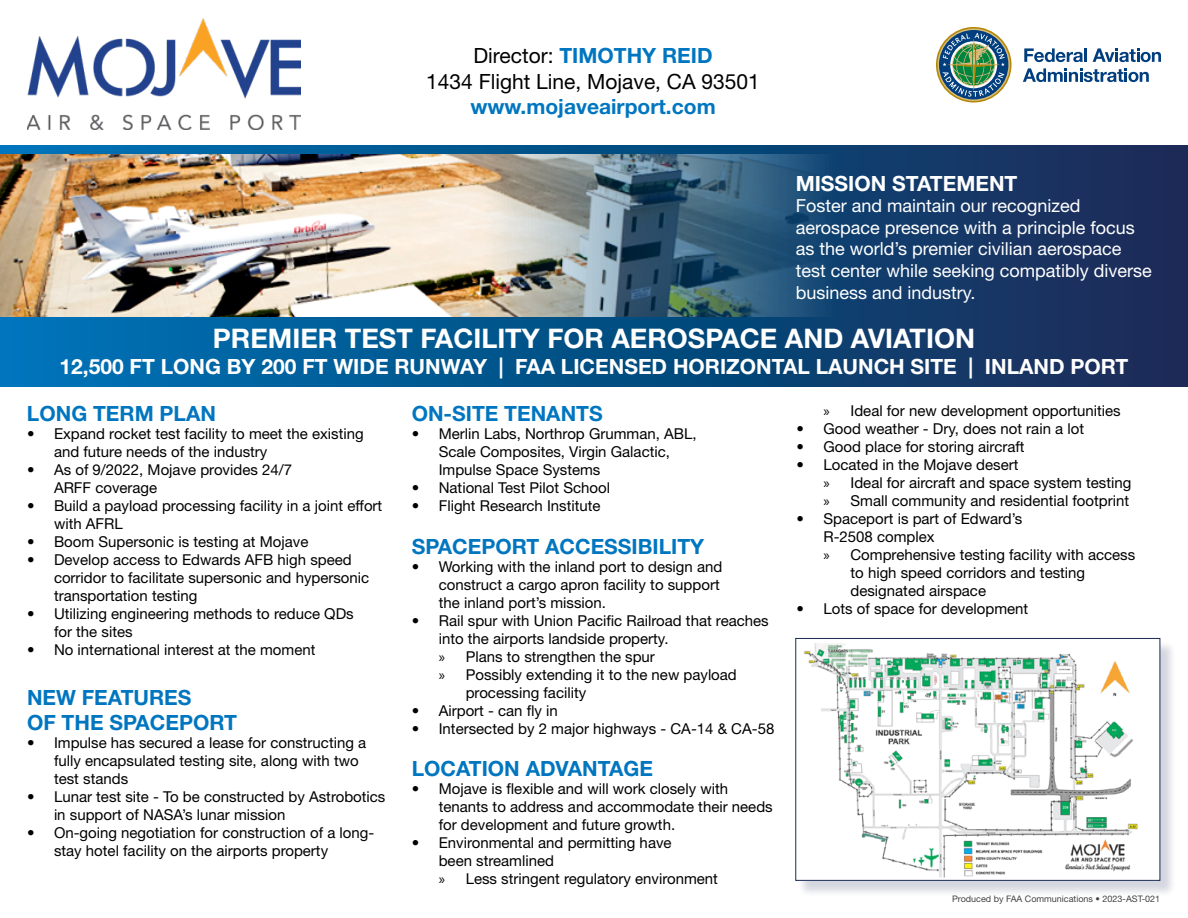
<style>
.page{position:relative;width:1188px;height:918px;background:#fff}
.page>*{position:absolute;margin:0;border:0;box-sizing:border-box;transform-origin:0 0}
.t1{font:700 27px "Helvetica Neue LT Std";color:#fff}
.t2{font:700 21px/25.2px "Helvetica Neue LT Std";color:#0076c0}
.t3{font:700 21px "Helvetica Neue LT Std";color:#fff}
.t4{font:21px/25.2px "Helvetica Neue LT Std";color:#000;text-align:center}
.t5{font:18px/21.6px "Helvetica Neue LT Std";color:#fff}
.t6{font:15px/18px "Helvetica Neue LT Std";color:#000}
.t7{font:9px "Helvetica Neue LT Std";color:#000}
.s1{font-weight:700;color:#0076c0}
.s2{font-family:"Myriad Pro"}
</style>
<div class="page">
<div style="left:0;top:145px;width:1188px;height:209px;background:linear-gradient(to right,#0075b8,#172953)"></div>
<img style="left:0;top:155px;width:862px;height:163px">
<div style="left:0;top:318px;width:1188px;height:68px;background:linear-gradient(to right,#0075b8,#172953)"></div>
<img style="left:27px;top:18px;width:273px;height:111px">
<svg style="left:936px;top:27px;width:75px;height:75px"></svg>
<svg style="left:938px;top:29px;width:72px;height:72px"></svg>
<div style="left:939px;top:30px;width:69px;height:69px;background:#003e7e;border-radius:50%"></div>
<svg style="left:943px;top:33px;width:62px;height:64px"></svg>
<svg style="left:1024px;top:48px;width:59px;height:14px"></svg>
<hr style="left:1084px;top:48px;width:3px;height:14px;background:#003e7e">
<svg style="left:1023px;top:68px;width:126px;height:14px"></svg>
<svg style="left:1093px;top:48px;width:68px;height:14px"></svg>
<div style="left:798px;top:641px;width:379px;height:256px;background:#1a2857;opacity:.19"></div>
<img style="left:798px;top:641px;width:360px;height:238px">
<div style="left:795px;top:638px;width:365px;height:243px;border:1px solid #1a2857"></div>
<p class="t4" style="left:426px;top:43px;width:335px">Director: <span class="s1">TIMOTHY REID<br></span>1434 Flight Line, Mojave, CA 93501</p>
<h3 class="t2" style="left:470px;top:93px;width:247px">www.mojaveairport.com</h3>
<p class="t3" style="left:796px;top:170px;width:223px">MISSION STATEMENT</p>
<p class="t5" style="left:796px;top:195px;width:358px">Foster and maintain our recognized aerospace presence with a principle focus as the world’s premier civilian aerospace test center while seeking compatibly diverse business and industry.</p>
<p class="t1" style="left:213px;top:322px;width:764px">PREMIER TEST FACILITY FOR AEROSPACE AND AVIATION</p>
<p class="t3" style="left:60px;top:353px;width:1070px">12,500 FT LONG BY 200 FT WIDE RUNWAY | FAA LICENSED HORIZONTAL LAUNCH SITE | INLAND PORT</p>
<h3 class="t2" style="left:27px;top:400px;width:191px">LONG TERM PLAN</h3>
<p class="t6" style="left:54px;top:424px;width:311px;text-indent:-27px">• Expand rocket test facility to meet the existing and future needs of the industry</p>
<p class="t6" style="left:54px;top:460px;width:240px;text-indent:-27px">• As of 9/2022, Mojave provides 24/7<br>ARFF coverage</p>
<p class="t6" style="left:54px;top:496px;width:330px;text-indent:-27px">• Build a payload processing facility in a joint effort with AFRL</p>
<p class="t6" style="left:27px;top:532px;width:283px">• Boom Supersonic is testing at Mojave</p>
<p class="t6" style="left:54px;top:550px;width:317px;text-indent:-27px">• Develop access to Edwards AFB high speed corridor to facilitate supersonic and hypersonic transportation testing</p>
<p class="t6" style="left:54px;top:604px;width:301px;text-indent:-27px">• Utilizing engineering methods to reduce QDs for the sites</p>
<p class="t6" style="left:27px;top:640px;width:290px">• No international interest at the moment</p>
<h3 class="t2" style="left:27px;top:685px;width:212px">NEW FEATURES<br>OF THE SPACEPORT</h3>
<p class="t6" style="left:54px;top:734px;width:314px;text-indent:-27px">• Impulse has secured a lease for constructing a fully encapsulated testing site, along with two test stands</p>
<p class="t6" style="left:54px;top:788px;width:333px;text-indent:-27px">• Lunar test site - To be constructed by Astrobotics in support of NASA’s lunar mission</p>
<p class="t6" style="left:54px;top:824px;width:322px;text-indent:-27px">• On-going negotiation for construction of a long&shy;stay hotel facility on the airports property</p>
<h3 class="t2" style="left:412px;top:400px;width:192px">ON-SITE TENANTS</h3>
<p class="t6" style="left:439px;top:424px;width:259px;text-indent:-27px">• Merlin Labs, Northrop Grumman, ABL,<br>Scale Composites, Virgin Galactic,<br>Impulse Space Systems</p>
<p class="t6" style="left:412px;top:478px;width:200px">• National Test Pilot School</p>
<p class="t6" style="left:412px;top:496px;width:190px">• Flight Research Institute</p>
<h3 class="t2" style="left:412px;top:533px;width:294px">SPACEPORT ACCESSIBILITY</h3>
<p class="t6" style="left:439px;top:557px;width:285px;text-indent:-27px">• Working with the inland port to design and construct a cargo apron facility to support the inland port’s mission.</p>
<p class="t6" style="left:439px;top:611px;width:332px;text-indent:-27px">• Rail spur with Union Pacifc Railroad that reaches into the airports landside property.<br><span class="s2">»</span> Plans to strengthen the spur<br><span class="s2">»</span> Possibly extending it to the new payload</p>
<p class="t6" style="left:466px;top:683px;width:122px">processing facility</p>
<p class="t6" style="left:412px;top:701px;width:148px">• Airport - can fy in</p>
<p class="t6" style="left:412px;top:719px;width:364px">• Intersected by 2 major highways - CA-14 &amp; CA-58</p>
<h3 class="t2" style="left:412px;top:755px;width:243px">LOCATION ADVANTAGE</h3>
<p class="t6" style="left:439px;top:779px;width:336px;text-indent:-27px">• Mojave is fexible and will work closely with tenants to address and accommodate their needs for development and future growth.</p>
<p class="t6" style="left:439px;top:833px;width:281px;text-indent:-27px">• Environmental and permitting have<br>been streamlined<br><span class="s2">»</span> Less stringent regulatory environment</p>
<p class="t6" style="left:824px;top:402px;width:299px"><span class="s2">»</span> Ideal for new development opportunities</p>
<p class="t6" style="left:796px;top:420px;width:289px">• Good weather - Dry, does not rain a lot</p>
<p class="t6" style="left:796px;top:438px;width:230px">• Good place for storing aircraft</p>
<p class="t6" style="left:824px;top:456px;width:309px;text-indent:-27px">• Located in the Mojave desert<br><span class="s2">»</span> Ideal for aircraft and space system testing <span class="s2">»</span> Small community and residential footprint</p>
<p class="t6" style="left:824px;top:510px;width:313px;text-indent:-27px">• Spaceport is part of Edward’s<br>R-2508 complex<br><span class="s2">»</span> Comprehensive testing facility with access</p>
<p class="t6" style="left:850px;top:564px;width:236px">to high speed corridors and testing designated airspace</p>
<p class="t6" style="left:796px;top:600px;width:233px">• Lots of space for development</p>
<p class="t7" style="left:952px;top:893px;width:210px">Produced by FAA Communications • 2023-AST-021</p>
</div>
